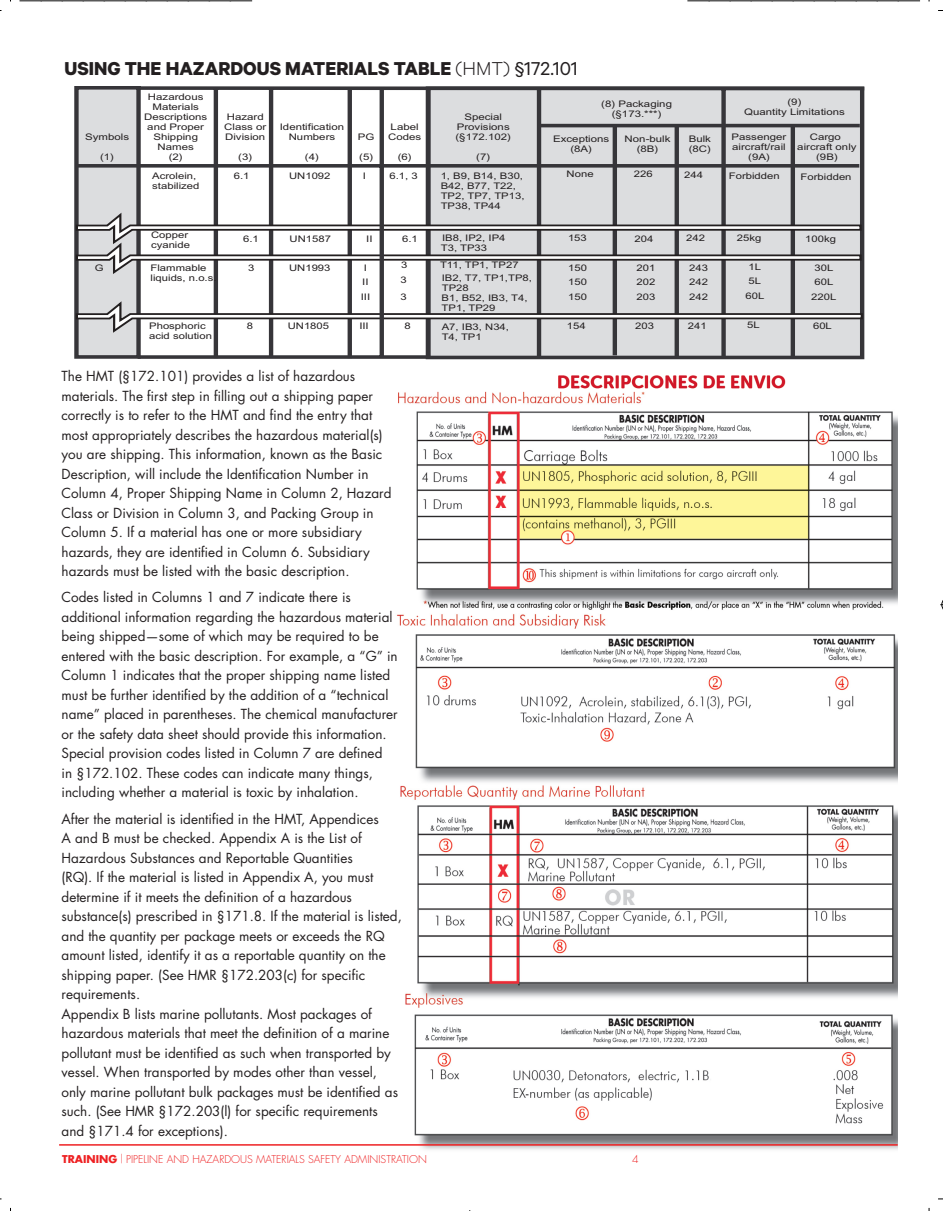
<style>
.page{position:relative;width:943px;height:1211px;background:#fff}
.page>*{position:absolute;margin:0;border:0;box-sizing:border-box;transform-origin:0 0}
.t1{font:700 21px "Calibre";color:#231f20}
.t2{font:13.5px/19.5px "Futura Std";color:#231f20}
.t3{font:300 10.5px "Futura Std";color:#ee2123}
.t4{font:9px/14.5px "Arial Narrow";color:#231f20;scale:1.52 1}
.t5{font:9px/10.1px "Arial Narrow";color:#231f20;text-align:center;scale:1.54 1}
.s1{font-weight:300}
.s2{font-weight:400}
.s3{font-weight:700}
</style>
<div class="page">
<img style="left:391px;top:375px;width:506px;height:775px">
<svg style="left:74px;top:86px;width:790px;height:273px"></svg>
<svg style="left:75px;top:210px;width:787px;height:66px"></svg>
<svg style="left:75px;top:299px;width:788px;height:36px"></svg>
<svg style="left:540px;top:124px;width:319px;height:4px"></svg>
<svg style="left:76px;top:164px;width:783px;height:4px;background:#47464a"></svg>
<hr style="left:380px;top:87px;width:4px;height:270px;background:#363539">
<svg style="left:138px;top:355px;width:289px;height:4px"></svg>
<hr style="left:59px;top:1144px;width:838px;height:1px;background:#ee2123">
<svg style="left:940px;top:600px;width:3px;height:10px"></svg>
<svg style="left:20px;top:0;width:232px;height:2px"></svg>
<svg style="left:687px;top:0;width:233px;height:2px"></svg>
<p class="t1" style="left:65px;top:56px;width:515px">USING THE HAZARDOUS MATERIALS TABLE <span class="s1">(HMT)</span> <span class="s2">§172.101</span></p>
<p class="t5" style="left:144px;top:91px;width:42px">Hazardous<br>Materials<br>Descriptions and Proper<br>Shipping<br>Names<br>(2)</p>
<p class="t5" style="left:601px;top:98px;width:47px">(8) Packaging (§173.***)</p>
<p class="t5" style="left:744px;top:96px;width:67px">(9)<br>Quantity Limitations</p>
<p class="t5" style="left:553px;top:133px;width:38px">Exceptions (8A)</p>
<p class="t5" style="left:731px;top:132px;width:37px">Passenger aircraft/rail (9A)</p>
<p class="t5" style="left:797px;top:131px;width:40px">Cargo aircraft only (9B)</p>
<p class="t5" style="left:455px;top:111px;width:38px">Special<br>Provisions (§172.102)</p>
<p class="t5" style="left:476px;top:151px;width:11px">(7)</p>
<p class="t5" style="left:224px;top:111px;width:29px;text-align:left">Hazard<br>Class or<br>Division</p>
<p class="t5" style="left:238px;top:151px;width:11px">(3)</p>
<p class="t5" style="left:280px;top:121px;width:43px">Identification<br>Numbers</p>
<p class="t5" style="left:305px;top:151px;width:11px">(4)</p>
<p class="t5" style="left:388px;top:121px;width:23px;text-align:left">Label<br>Codes</p>
<p class="t5" style="left:397px;top:151px;width:11px">(6)</p>
<p class="t5" style="left:85px;top:131px;width:30px">Symbols</p>
<p class="t5" style="left:100px;top:151px;width:11px">(1)</p>
<p class="t5" style="left:358px;top:131px;width:12px">PG</p>
<p class="t5" style="left:359px;top:151px;width:11px">(5)</p>
<p class="t5" style="left:624px;top:133px;width:31px">Non-bulk (8B)</p>
<p class="t5" style="left:688px;top:133px;width:16px;text-align:left">Bulk (8C)</p>
<p class="t4" style="left:95px;top:260px;width:7px">G</p>
<p class="t4" style="left:152px;top:170px;width:33px;line-height:10.1px">Acrolein, stabilized</p>
<p class="t4" style="left:234px;top:168px;width:12px">6.1</p>
<p class="t4" style="left:289px;top:168px;width:29px">UN1092</p>
<p class="t4" style="left:362px;top:168px;width:4px">I</p>
<p class="t4" style="left:389px;top:168px;width:20px">6.1, 3</p>
<p class="t4" style="left:440px;top:170px;width:57px;line-height:10.1px">1, B9, B14, B30,<br>B42, B77, T22,<br>TP2, TP7, TP13,<br>TP38, TP44</p>
<p class="t4" style="left:566px;top:166px;width:19px">None</p>
<p class="t4" style="left:634px;top:166px;width:14px">226</p>
<p class="t4" style="left:684px;top:167px;width:14px">244</p>
<p class="t4" style="left:728px;top:168px;width:35px">Forbidden</p>
<p class="t4" style="left:800px;top:169px;width:35px">Forbidden</p>
<p class="t4" style="left:151px;top:230px;width:27px;line-height:10.1px">Copper cyanide</p>
<p class="t4" style="left:243px;top:231px;width:12px">6.1</p>
<p class="t4" style="left:289px;top:231px;width:29px">UN1587</p>
<p class="t4" style="left:366px;top:231px;width:6px">II</p>
<p class="t4" style="left:402px;top:231px;width:12px">6.1</p>
<p class="t4" style="left:442px;top:230px;width:43px">IB8, IP2, IP4</p>
<p class="t4" style="left:568px;top:230px;width:14px">153</p>
<p class="t4" style="left:634px;top:231px;width:14px">204</p>
<p class="t4" style="left:686px;top:230px;width:14px">242</p>
<p class="t4" style="left:736px;top:230px;width:18px">25kg</p>
<p class="t4" style="left:805px;top:231px;width:22px">100kg</p>
<p class="t4" style="left:150px;top:262px;width:45px;line-height:10.1px">Flammable liquids, n.o.s.</p>
<p class="t4" style="left:248px;top:260px;width:6px">3</p>
<p class="t4" style="left:289px;top:260px;width:29px">UN1993</p>
<p class="t4" style="left:360px;top:260px;width:8px;text-align:center">I<br>II<br>III</p>
<p class="t4" style="left:401px;top:258px;width:6px">3</p>
<p class="t4" style="left:440px;top:258px;width:53px">T11, TP1, TP27</p>
<p class="t4" style="left:568px;top:260px;width:14px;text-align:justify">150<br>150<br>150</p>
<p class="t4" style="left:636px;top:260px;width:14px;text-align:justify">201<br>202<br>203</p>
<p class="t4" style="left:689px;top:260px;width:14px;text-align:justify">243<br>242<br>242</p>
<p class="t4" style="left:745px;top:259px;width:14px;text-align:center">1L<br>5L<br>60L</p>
<p class="t4" style="left:811px;top:260px;width:18px;text-align:center">30L<br>60L<br>220L</p>
<p class="t4" style="left:441px;top:240px;width:32px">T3, TP33</p>
<p class="t4" style="left:442px;top:272px;width:61px;line-height:10.1px">IB2, T7, TP1,TP8,<br>TP28</p>
<p class="t4" style="left:400px;top:270px;width:6px;line-height:17.7px">3<br>3</p>
<p class="t4" style="left:441px;top:292px;width:58px;line-height:10.1px">B1, B52, IB3, T4,<br>TP1, TP29</p>
<p class="t4" style="left:149px;top:320px;width:43px;line-height:10.1px">Phosphoric acid solution</p>
<p class="t4" style="left:247px;top:318px;width:6px">8</p>
<p class="t4" style="left:288px;top:318px;width:29px">UN1805</p>
<p class="t4" style="left:359px;top:318px;width:8px">III</p>
<p class="t4" style="left:404px;top:318px;width:6px">8</p>
<p class="t4" style="left:441px;top:321px;width:46px;line-height:10.1px">A7, IB3, N34,<br>T4, TP1</p>
<p class="t4" style="left:567px;top:318px;width:14px">154</p>
<p class="t4" style="left:635px;top:318px;width:14px">203</p>
<p class="t4" style="left:688px;top:318px;width:14px">241</p>
<p class="t4" style="left:747px;top:317px;width:10px">5L</p>
<p class="t4" style="left:813px;top:318px;width:14px">60L</p>
<p class="t2" style="left:62px;top:366px;width:331px">The HMT (§172.101) provides a list of hazardous materials. The first step in filling out a shipping paper correctly is to refer to the HMT and find the entry that most appropriately describes the hazardous material(s) you are shipping. This information, known as the Basic Description, will include the Identification Number in Column 4, Proper Shipping Name in Column 2, Hazard Class or Division in Column 3, and Packing Group in Column 5. If a material has one or more subsidiary hazards, they are identified in Column 6. Subsidiary hazards must be listed with the basic description.</p>
<p class="t2" style="left:62px;top:588px;width:338px">Codes listed in Columns 1 and 7 indicate there is additional information regarding the hazardous material being shipped—some of which may be required to be entered with the basic description. For example, a “G” in Column 1 indicates that the proper shipping name listed must be further identified by the addition of a “technical name” placed in parentheses. The chemical manufacturer or the safety data sheet should provide this information.<br>Special provision codes listed in Column 7 are defined<br>in §172.102. These codes can indicate many things, including whether a material is toxic by inhalation.</p>
<p class="t2" style="left:62px;top:809px;width:319px">After the material is identified in the HMT, Appendices<br>A and B must be checked. Appendix A is the List of<br>Hazardous Substances and Reportable Quantities</p>
<p class="t2" style="left:62px;top:867px;width:342px">(RQ). If the material is listed in Appendix A, you must determine if it meets the definition of a hazardous substance(s) prescribed in §171.8. If the material is listed, and the quantity per package meets or exceeds the RQ amount listed, identify it as a reportable quantity on the shipping paper. (See HMR §172.203(c) for specific requirements.</p>
<p class="t2" style="left:62px;top:1004px;width:338px">Appendix B lists marine pollutants. Most packages of hazardous materials that meet the definition of a marine pollutant must be identified as such when transported by vessel. When transported by modes other than vessel, only marine pollutant bulk packages must be identified as such. (See HMR §172.203(l) for specific requirements and §171.4 for exceptions).</p>
<p class="t3" style="left:62px;top:1152px;width:366px"><span class="s3">TRAINING</span> PIPELINE AND HAZARDOUS MATERIALS SAFETY ADMINISTRATION</p>
<p class="t3" style="left:632px;top:1152px;width:8px">4</p>
</div>
